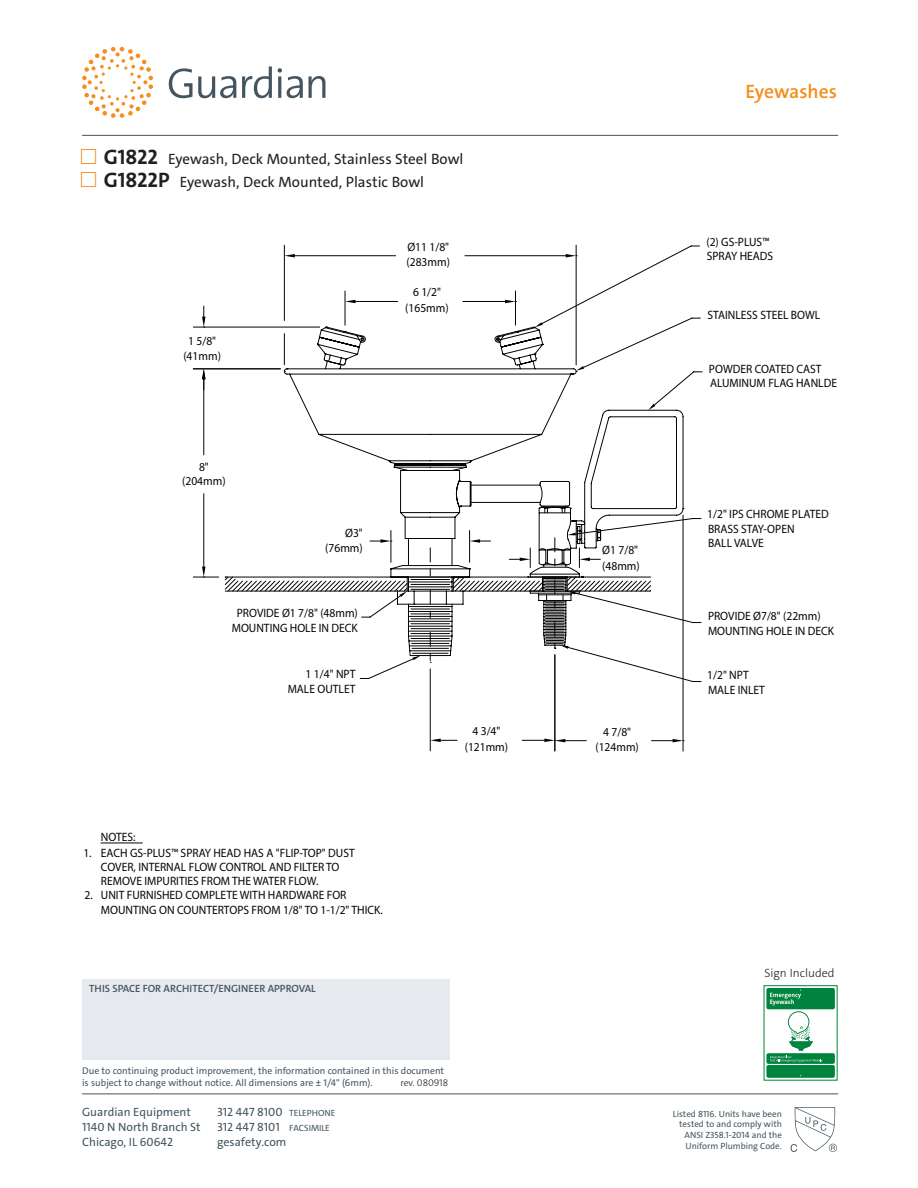
<style>
.page{position:relative;width:918px;height:1188px;background:#fff}
.page>*{position:absolute;margin:0;border:0;box-sizing:border-box;transform-origin:0 0}
.t1{font:600 19.5px "The Sans C4 s";color:#f68e1e}
.t2{font:15px "The Sans C4 s";color:#231f20}
.t3{font:12.15px/15.6px "Myriad Pro";color:#040503;scale:.95 1}
.t4{font:12px "The Sans C4 s";color:#45555f}
.t5{font:300 12px "The Sans C4 s";color:#231f20}
.t6{font:600 10.5px "The Sans C4 s";color:#45555f}
.t7{font:9.75px/11.7px "The Sans C4 s";color:#45555f}
.Body{font:300 9.75px "The Sans C4 s";color:#231f20}
.t8{font:9px/10.8px "The Sans C4 s";color:#45555f;text-align:right}
.t9{font:700 6.6px "The Sans C4 s";letter-spacing:-.01em;color:#fff}
.s1{font-weight:700;font-size:21px}
.s2{font-size:9px}
</style>
<div class="page">
<hr style="left:82px;top:1094px;width:756px;height:1px;background:#45555f">
<div style="left:82px;top:979px;width:367px;height:81px;background:#e6e9ed"></div>
<hr style="left:82px;top:135px;width:756px;height:1px;background:#45555f">
<svg style="left:242px;top:66px;width:30px;height:32px"></svg>
<svg style="left:278px;top:68px;width:25px;height:30px"></svg>
<svg style="left:309px;top:76px;width:16px;height:22px"></svg>
<svg style="left:169px;top:68px;width:67px;height:30px"></svg>
<svg style="left:82px;top:47px;width:71px;height:71px"></svg>
<svg style="left:791px;top:1107px;width:46px;height:45px"></svg>
<svg style="left:764px;top:985px;width:74px;height:96px"></svg>
<hr style="left:683px;top:515px;width:1px;height:236px;background:#040503">
<svg style="left:652px;top:741px;width:31px;height:1px"></svg>
<svg style="left:193px;top:567px;width:10px;height:11px"></svg>
<hr style="left:193px;top:369px;width:87px;height:1px;background:#040503">
<hr style="left:193px;top:327px;width:127px;height:1px;background:#040503">
<hr style="left:430px;top:669px;width:1px;height:82px;background:#040503">
<hr style="left:555px;top:655px;width:1px;height:96px;background:#040503">
<svg style="left:544px;top:741px;width:42px;height:1px"></svg>
<hr style="left:101px;top:843px;width:41px;height:1px;background:#040503">
<svg style="left:565px;top:246px;width:137px;height:136px"></svg>
<svg style="left:203px;top:255px;width:480px;height:486px"></svg>
<svg style="left:225px;top:463px;width:476px;height:219px"></svg>
<p class="t2" style="left:104px;top:149px;width:361px"><span class="s1">G1822</span> Eyewash, Deck Mounted, Stainless Steel Bowl</p>
<p class="t2" style="left:104px;top:172px;width:322px"><span class="s1">G1822P</span> Eyewash, Deck Mounted, Plastic Bowl</p>
<p class="t3" style="left:407px;top:239px;width:47px">Ø11 1/8" (283mm)</p>
<p class="t3" style="left:183px;top:332px;width:41px;text-align:center">1 5/8" (41mm)</p>
<p class="t3" style="left:405px;top:284px;width:47px;text-align:center">6 1/2" (165mm)</p>
<p class="t3" style="left:182px;top:459px;width:47px;line-height:14.9px;text-align:center">8" (204mm)</p>
<p class="t3" style="left:325px;top:526px;width:41px;line-height:14.9px;text-align:right">Ø3" (76mm)</p>
<p class="t3" style="left:232px;top:606px;width:134px;line-height:14.9px;text-align:center">PROVIDE Ø1 7/8" (48mm)<br>MOUNTING HOLE IN DECK</p>
<p class="t3" style="left:288px;top:666px;width:73px;line-height:14.9px;text-align:right">1 1/4" NPT<br>MALE OUTLET</p>
<p class="t3" style="left:465px;top:723px;width:47px;text-align:center">4 3/4" (121mm)</p>
<p class="t3" style="left:101px;top:829px;width:38px">NOTES:</p>
<p class="t3" style="left:101px;top:845px;width:269px;line-height:14px;text-indent:-18px">1. EACH GS-PLUS™ SPRAY HEAD HAS A "FLIP-TOP" DUST<br>COVER, INTERNAL FLOW CONTROL AND FILTER TO<br>REMOVE IMPURITIES FROM THE WATER FLOW.</p>
<p class="t3" style="left:101px;top:887px;width:298px;text-indent:-16px">2. UNIT FURNISHED COMPLETE WITH HARDWARE FOR<br>MOUNTING ON COUNTERTOPS FROM 1/8" TO 1-1/2" THICK.</p>
<p class="t6" style="left:89px;top:981px;width:228px">THIS SPACE FOR ARCHITECT/ENGINEER APPROVAL</p>
<p class="t7" style="left:82px;top:1065px;width:364px">Due to continuing product improvement, the information contained in this document is subject to change without notice. All dimensions are ± 1/4" (6mm).</p>
<p class="t4" style="left:82px;top:1104px;width:110px">Guardian Equipment</p>
<p class="t4" style="left:217px;top:1104px;width:120px">312 447 8100 <span class="s2">TELEPHONE</span></p>
<p class="t4" style="left:82px;top:1119px;width:120px">1140 N North Branch St</p>
<p class="t4" style="left:217px;top:1119px;width:114px">312 447 8101 <span class="s2">FACSIMILE</span></p>
<p class="t4" style="left:82px;top:1134px;width:93px">Chicago, IL 60642</p>
<p class="t4" style="left:217px;top:1134px;width:71px">gesafety.com</p>
<p class="Body" style="left:401px;top:1077px;width:49px">rev. 080918</p>
<p class="t3" style="left:602px;top:542px;width:41px">Ø1 7/8" (48mm)</p>
<p class="t3" style="left:595px;top:724px;width:47px;text-align:center">4 7/8" (124mm)</p>
<h1 class="t1" style="left:745px;top:79px;width:93px">Eyewashes</h1>
<p class="t3" style="left:706px;top:235px;width:72px;line-height:14px">(2) GS-PLUS™<br>SPRAY HEADS</p>
<p class="t3" style="left:708px;top:307px;width:120px">STAINLESS STEEL BOWL</p>
<p class="t3" style="left:709px;top:362px;width:136px;line-height:14px">POWDER COATED CAST<br>ALUMINUM FLAG HANLDE</p>
<p class="t3" style="left:707px;top:506px;width:129px;line-height:14.4px">1/2" IPS CHROME PLATED<br>BRASS STAY-OPEN<br>BALL VALVE</p>
<p class="t3" style="left:708px;top:609px;width:134px;line-height:14.9px">PROVIDE Ø7/8" (22mm)<br>MOUNTING HOLE IN DECK</p>
<p class="t3" style="left:707px;top:668px;width:62px;line-height:14.9px">1/2" NPT<br>MALE INLET</p>
<p class="t5" style="left:764px;top:965px;width:72px">Sign Included</p>
<p class="t9" style="left:770px;top:998px;width:26px">Eyewash</p>
<p class="t8" style="left:673px;top:1108px;width:110px">Listed 8116. Units have been tested to and comply with<br>ANSI Z358.1-2014 and the<br>Uniform Plumbing Code.</p>
</div>
